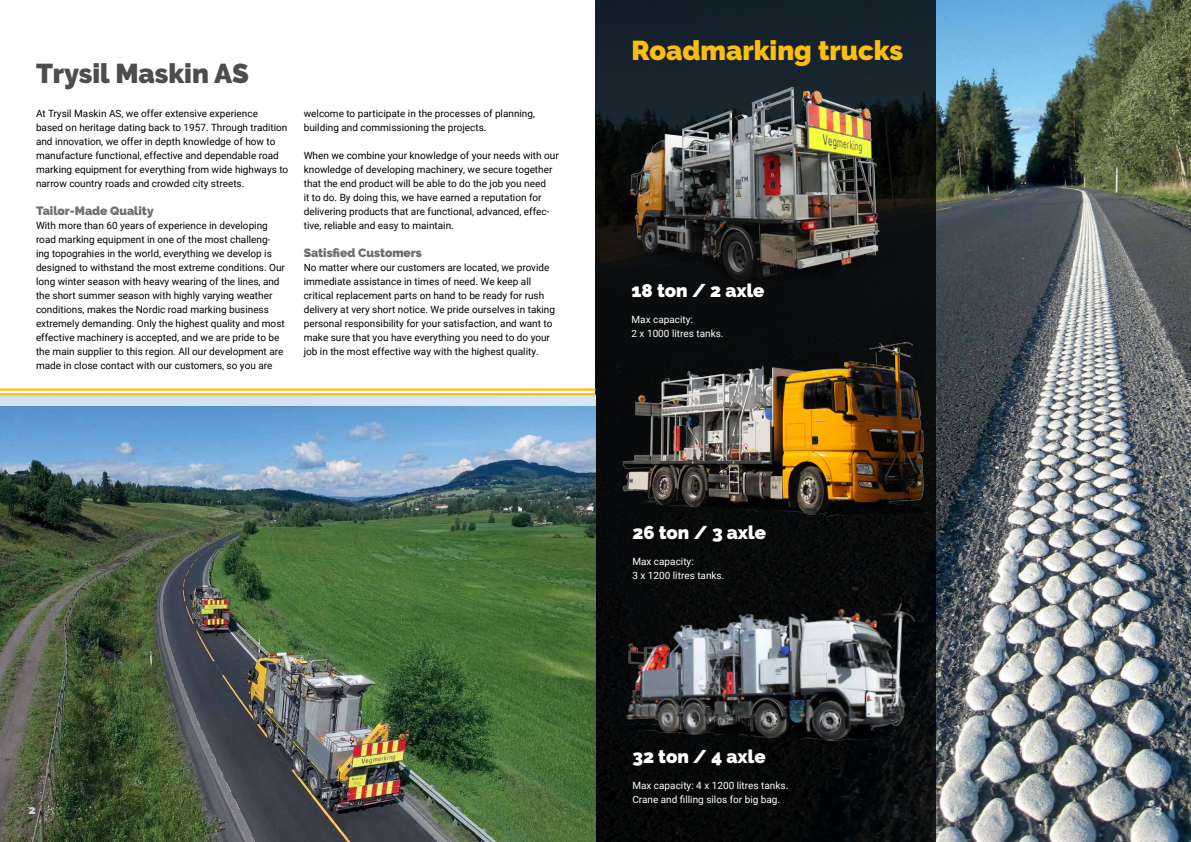
<style>
.page{position:relative;width:1191px;height:842px;background:#fff}
.page>*{position:absolute;margin:0;border:0;box-sizing:border-box;transform-origin:0 0}
.t1{font:900 27.2px "Raleway";color:#febe10}
.t2{font:900 27.2px "Raleway";color:#4d4d4f}
.t3{font:900 18.5px "Raleway";color:#fff}
.t4{font:900 12px "Raleway";color:#6d6e71}
.t5{font:900 12px "Raleway";color:#d1d3d4}
.t6{font:10px/14px "Roboto";color:#000}
.t7{font:10px/14px "Roboto";color:#fff}
</style>
<div class="page">
<img style="left:935px;top:0;width:256px;height:842px">
<svg style="left:595px;top:0;width:340px;height:842px;background:#0c1115"></svg>
<img style="left:617px;top:309px;width:317px;height:208px">
<img style="left:0;top:395px;width:596px;height:447px">
<div style="left:0;top:395px;width:595px;height:10px;background:#d4e3f2"></div>
<img style="left:617px;top:77px;width:282px;height:212px">
<img style="left:608px;top:568px;width:324px;height:212px">
<hr style="left:0;top:388px;width:595px;height:3px;background:#febe10">
<hr style="left:0;top:393px;width:595px;height:2px;background:#febe10">
<h1 class="t2" style="left:36px;top:57px;width:214px">Trysil Maskin AS</h1>
<p class="t6" style="left:36px;top:106px;width:254px">At Trysil Maskin AS, we offer extensive experience<br>based on heritage dating back to 1957. Through tradition and innovation, we offer in depth knowledge of how to manufacture functional, effective and dependable road marking equipment for everything from wide highways to narrow country roads and crowded city streets.</p>
<p class="t4" style="left:36px;top:204px;width:119px">Tailor-Made Quality</p>
<p class="t6" style="left:36px;top:218px;width:250px">With more than 60 years of experience in developing road marking equipment in one of the most challeng&shy;ing topograhies in the world, everything we develop is designed to withstand the most extreme conditions. Our long winter season with heavy wearing of the lines, and the short summer season with highly varying weather conditions, makes the Nordic road marking business extremely demanding. Only the highest quality and most effective machinery is accepted, and we are pride to be the main supplier to this region. All our development are made in close contact with our customers, so you are</p>
<p class="t6" style="left:304px;top:106px;width:233px">welcome to participate in the processes of planning, building and commissioning the projects.</p>
<p class="t6" style="left:304px;top:148px;width:256px">When we combine your knowledge of your needs with our knowledge of developing machinery, we secure together that the end product will be able to do the job you need<br>it to do. By doing this, we have earned a reputation for delivering products that are functional, advanced, effec&shy;tive, reliable and easy to maintain.</p>
<p class="t4" style="left:304px;top:246px;width:120px">Satisfied Customers</p>
<p class="t6" style="left:304px;top:260px;width:253px">No matter where our customers are located, we provide immediate assistance in times of need. We keep all critical replacement parts on hand to be ready for rush delivery at very short notice. We pride ourselves in taking personal responsibility for your satisfaction, and want to make sure that you have everything you need to do your job in the most effective way with the highest quality.</p>
<h1 class="t1" style="left:631px;top:34px;width:273px">Roadmarking trucks</h1>
<h2 class="t3" style="left:631px;top:280px;width:135px">18 ton / 2 axle</h2>
<p class="t7" style="left:631px;top:312px;width:94px">Max capacity:<br>2 x 1000 litres tanks.</p>
<h2 class="t3" style="left:632px;top:521px;width:135px">26 ton / 3 axle</h2>
<p class="t7" style="left:632px;top:554px;width:94px">Max capacity:<br>3 x 1200 litres tanks.</p>
<h2 class="t3" style="left:632px;top:746px;width:135px">32 ton / 4 axle</h2>
<p class="t7" style="left:632px;top:778px;width:157px">Max capacity: 4 x 1200 litres tanks.<br>Crane and filling silos for big bag.</p>
<p class="t5" style="left:28px;top:802px;width:9px">2</p>
<p class="t5" style="left:1155px;top:802px;width:8px">3</p>
</div>
